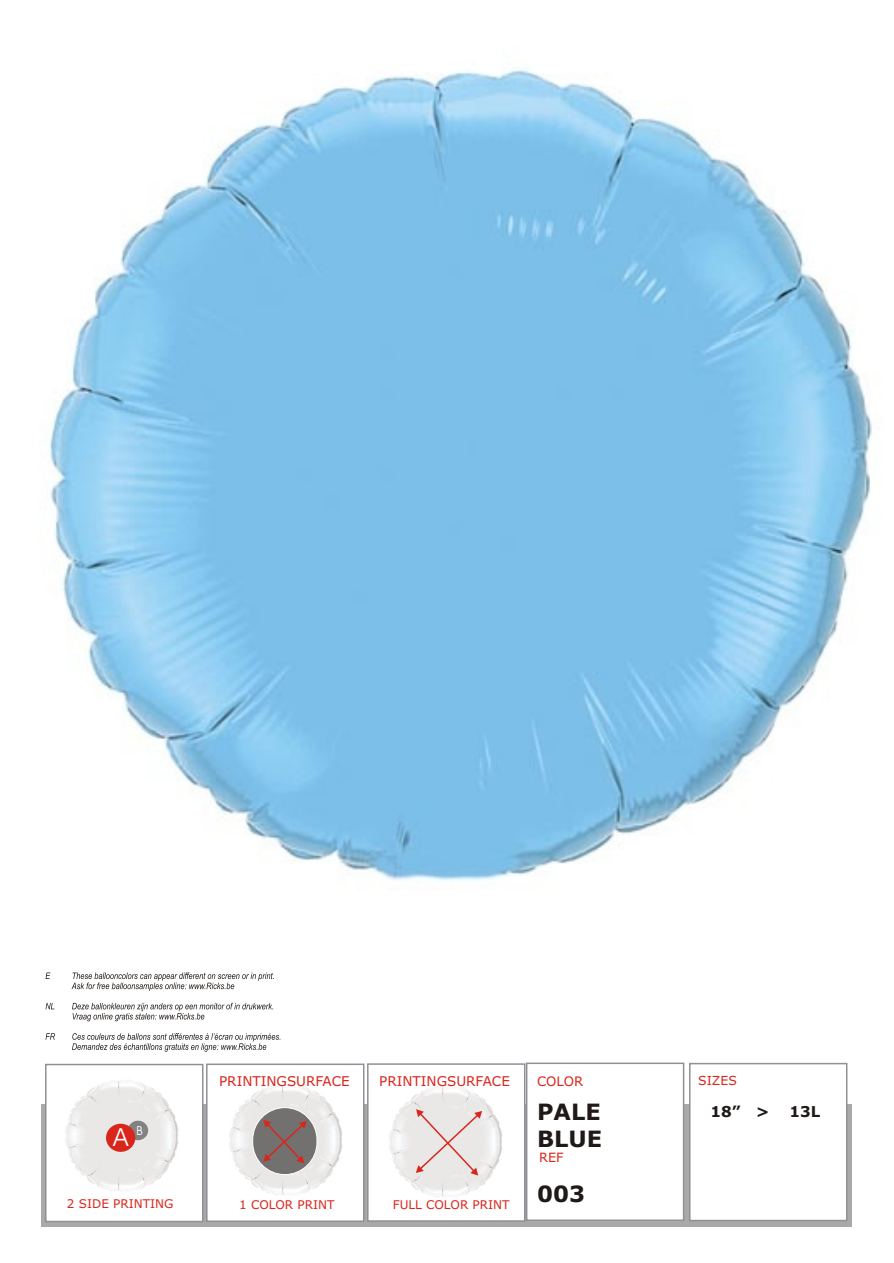
<style>
.page{position:relative;width:894px;height:1263px;background:#fff}
.page>*{position:absolute;margin:0;border:0;box-sizing:border-box;transform-origin:0 0}
.t1{font:24.9px "Avant Garde Bk BT";color:#fff}
.t2{font:700 22.5px/27.3px "Verdana";color:#1f1a17}
.t3{font:700 15px "Verdana";color:#1f1a17}
.t4{font:13.5px "Verdana";color:#d9261c}
.t5{font:13.05px "Verdana";color:#d9261c}
.t6{font:12.75px "Verdana";color:#d9261c}
.t7{font:12.45px "Verdana";color:#d9261c}
.t8{font:12.45px "Avant Garde Bk BT";color:#fff}
.t9{font:12px "Verdana";color:#d9261c}
</style>
<div class="page">
<div style="left:42px;top:1104px;width:810px;height:123px;background:#aba8a8"></div>
<div style="left:689px;top:1063px;width:158px;height:158px;background:#fff;border:2px solid #8f9196"></div>
<div style="left:526px;top:1063px;width:158px;height:158px;background:#fff;border:2px solid #8f9196"></div>
<div style="left:367px;top:1063px;width:158px;height:159px;background:#fff;border:2px solid #8f9196"></div>
<div style="left:206px;top:1064px;width:158px;height:158px;background:#fff;border:2px solid #8f9196"></div>
<div style="left:45px;top:1064px;width:158px;height:158px;background:#fff;border:2px solid #8f9196"></div>
<img style="left:229px;top:1084px;width:114px;height:111px">
<img style="left:389px;top:1086px;width:114px;height:111px">
<svg style="left:46px;top:972px;width:234px;height:80px"></svg>
<img style="left:65px;top:1080px;width:114px;height:111px">
<div style="left:128px;top:1121px;width:20px;height:19px;background:#828282;border-radius:50%"></div>
<div style="left:106px;top:1124px;width:29px;height:28px;background:#d9261c;border-radius:50%"></div>
<div style="left:252px;top:1107px;width:65px;height:68px;background:#737070;border:1px solid #fff;border-radius:32px"></div>
<svg style="left:263px;top:1120px;width:44px;height:43px"></svg>
<svg style="left:416px;top:1109px;width:66px;height:67px;background:#e7d9d6"></svg>
<img style="left:49px;top:68px;width:824px;height:813px">
<p class="t4" style="left:219px;top:1075px;width:132px">PRINTINGSURFACE</p>
<p class="t4" style="left:379px;top:1076px;width:132px">PRINTINGSURFACE</p>
<p class="t5" style="left:537px;top:1076px;width:48px">COLOR</p>
<p class="t7" style="left:698px;top:1076px;width:40px">SIZES</p>
<h1 class="t1" style="left:113px;top:1127px;width:16px">A</h1>
<p class="t8" style="left:137px;top:1125px;width:8px">B</p>
<p class="t9" style="left:67px;top:1199px;width:108px">2 SIDE PRINTING</p>
<p class="t9" style="left:239px;top:1200px;width:97px">1 COLOR PRINT</p>
<p class="t9" style="left:393px;top:1200px;width:118px">FULL COLOR PRINT</p>
<h2 class="t2" style="left:537px;top:1100px;width:67px">PALE<br>BLUE</h2>
<h2 class="t2" style="left:537px;top:1182px;width:49px">003</h2>
<p class="t6" style="left:539px;top:1152px;width:26px">REF</p>
<p class="t3" style="left:711px;top:1105px;width:60px">18” &gt;</p>
<p class="t3" style="left:790px;top:1105px;width:32px">13L</p>
</div>
